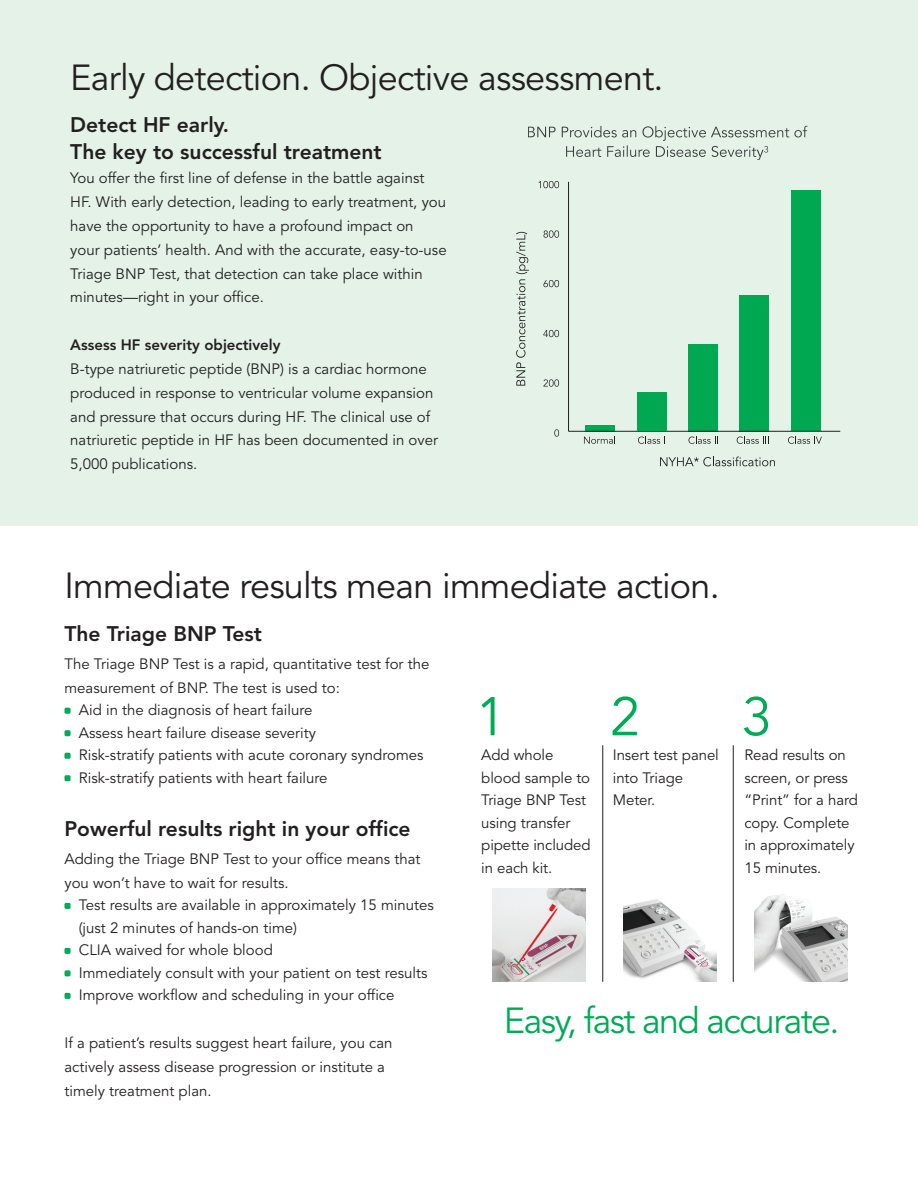
<style>
.page{position:relative;width:918px;height:1188px;background:#fff}
.page>*{position:absolute;margin:0;border:0;box-sizing:border-box;transform-origin:0 0}
.t1{font:54px "Avenir";color:#00ab57}
.t2{font:36px "Avenir";letter-spacing:-.02em;color:#231f20}
.t3{font:36px "Avenir";letter-spacing:-.045em;color:#00ab57}
.t4{font:800 21px/27px "Avenir";color:#231f20}
.t5{font:15px/22.5px "Avenir";color:#231f20}
.t6{font:800 15px "Avenir";color:#231f20}
</style>
<div class="page">
<div style="left:64px;top:708px;width:7px;height:6px;background:#00ab57;border-radius:2px"></div>
<div style="left:64px;top:730px;width:7px;height:6px;background:#00ab57;border-radius:2px"></div>
<div style="left:64px;top:753px;width:7px;height:6px;background:#00ab57;border-radius:2px"></div>
<div style="left:64px;top:775px;width:7px;height:6px;background:#00ab57;border-radius:2px"></div>
<div style="left:64px;top:903px;width:7px;height:6px;background:#00ab57;border-radius:2px"></div>
<div style="left:64px;top:948px;width:7px;height:6px;background:#00ab57;border-radius:2px"></div>
<div style="left:64px;top:970px;width:7px;height:6px;background:#00ab57;border-radius:2px"></div>
<div style="left:64px;top:993px;width:7px;height:6px;background:#00ab57;border-radius:2px"></div>
<img style="left:623px;top:899px;width:93px;height:83px">
<img style="left:754px;top:894px;width:93px;height:88px">
<div style="left:0;top:0;width:918px;height:526px;background:#e4f2e7"></div>
<svg style="left:528px;top:126px;width:73px;height:11px"></svg>
<svg style="left:566px;top:146px;width:58px;height:11px"></svg>
<svg style="left:764px;top:146px;width:4px;height:7px"></svg>
<div style="left:585px;top:425px;width:30px;height:6px;background:#00a851"></div>
<div style="left:689px;top:344px;width:29px;height:87px;background:#00a851"></div>
<div style="left:739px;top:295px;width:30px;height:136px;background:#00a851"></div>
<div style="left:791px;top:190px;width:30px;height:241px;background:#00a851"></div>
<hr style="left:568px;top:182px;width:1px;height:249px;background:#231f20">
<hr style="left:569px;top:431px;width:271px;height:1px;background:#231f20">
<div style="left:637px;top:392px;width:30px;height:39px;background:#00a851"></div>
<svg style="left:538px;top:181px;width:21px;height:7px"></svg>
<svg style="left:584px;top:436px;width:31px;height:8px"></svg>
<svg style="left:660px;top:457px;width:115px;height:9px"></svg>
<svg style="left:516px;top:232px;width:13px;height:154px"></svg>
<svg style="left:638px;top:436px;width:27px;height:8px"></svg>
<svg style="left:689px;top:436px;width:29px;height:8px"></svg>
<svg style="left:737px;top:436px;width:32px;height:8px"></svg>
<svg style="left:788px;top:436px;width:34px;height:8px"></svg>
<svg style="left:543px;top:230px;width:16px;height:8px"></svg>
<svg style="left:543px;top:280px;width:16px;height:7px"></svg>
<svg style="left:543px;top:330px;width:16px;height:7px"></svg>
<svg style="left:543px;top:379px;width:16px;height:8px"></svg>
<svg style="left:554px;top:429px;width:5px;height:8px"></svg>
<img style="left:492px;top:889px;width:93px;height:93px">
<hr style="left:603px;top:745px;width:1px;height:237px;background:#231f20">
<hr style="left:733px;top:745px;width:1px;height:237px;background:#231f20">
<h2 class="t2" style="left:70px;top:56px;width:595px">Early detection. Objective assessment.</h2>
<h3 class="t4" style="left:70px;top:111px;width:313px">Detect HF early.<br>The key to successful treatment</h3>
<p class="t5" style="left:70px;top:166px;width:378px;line-height:23.9px">You offer the first line of defense in the battle against HF. With early detection, leading to early treatment, you have the opportunity to have a profound impact on your patients’ health. And with the accurate, easy-to-use Triage BNP Test, that detection can take place within minutes—right in your office.</p>
<p class="t6" style="left:70px;top:333px;width:212px">Assess HF severity objectively</p>
<p class="t5" style="left:70px;top:357px;width:369px;line-height:23.9px">B-type natriuretic peptide (BNP) is a cardiac hormone produced in response to ventricular volume expansion and pressure that occurs during HF. The clinical use of natriuretic peptide in HF has been documented in over 5,000 publications.</p>
<h2 class="t2" style="left:64px;top:564px;width:657px">Immediate results mean immediate action.</h2>
<h3 class="t4" style="left:64px;top:620px;width:199px">The Triage BNP Test</h3>
<p class="t5" style="left:64px;top:653px;width:366px">The Triage BNP Test is a rapid, quantitative test for the</p>
<p class="t5" style="left:65px;top:676px;width:277px">measurement of BNP. The test is used to:</p>
<p class="t5" style="left:79px;top:699px;width:235px">Aid in the diagnosis of heart failure</p>
<p class="t5" style="left:79px;top:721px;width:239px">Assess heart failure disease severity</p>
<p class="t5" style="left:79px;top:744px;width:346px">Risk-stratify patients with acute coronary syndromes</p>
<p class="t5" style="left:79px;top:766px;width:250px">Risk-stratify patients with heart failure</p>
<h3 class="t4" style="left:64px;top:816px;width:348px">Powerful results right in your office</h3>
<p class="t5" style="left:64px;top:847px;width:358px;line-height:23.9px">Adding the Triage BNP Test to your office means that you won’t have to wait for results.</p>
<p class="t5" style="left:79px;top:894px;width:357px">Test results are available in approximately 15 minutes (just 2 minutes of hands-on time)<br>CLIA waived for whole blood<br>Immediately consult with your patient on test results Improve workflow and scheduling in your office</p>
<p class="t5" style="left:64px;top:1031px;width:330px;line-height:23.9px">If a patient’s results suggest heart failure, you can actively assess disease progression or institute a timely treatment plan.</p>
<h1 class="t1" style="left:476px;top:685px;width:32px">1</h1>
<h1 class="t1" style="left:610px;top:685px;width:32px">2</h1>
<h1 class="t1" style="left:742px;top:685px;width:32px">3</h1>
<p class="t5" style="left:481px;top:744px;width:111px">Add whole blood sample to<br>Triage BNP Test using transfer pipette included in each kit.</p>
<p class="t5" style="left:613px;top:744px;width:108px">Insert test panel into Triage<br>Meter.</p>
<p class="t5" style="left:744px;top:744px;width:115px">Read results on screen, or press “Print” for a hard copy. Complete in approximately<br>15 minutes.</p>
<h2 class="t3" style="left:504px;top:999px;width:337px">Easy, fast and accurate.</h2>
</div>
